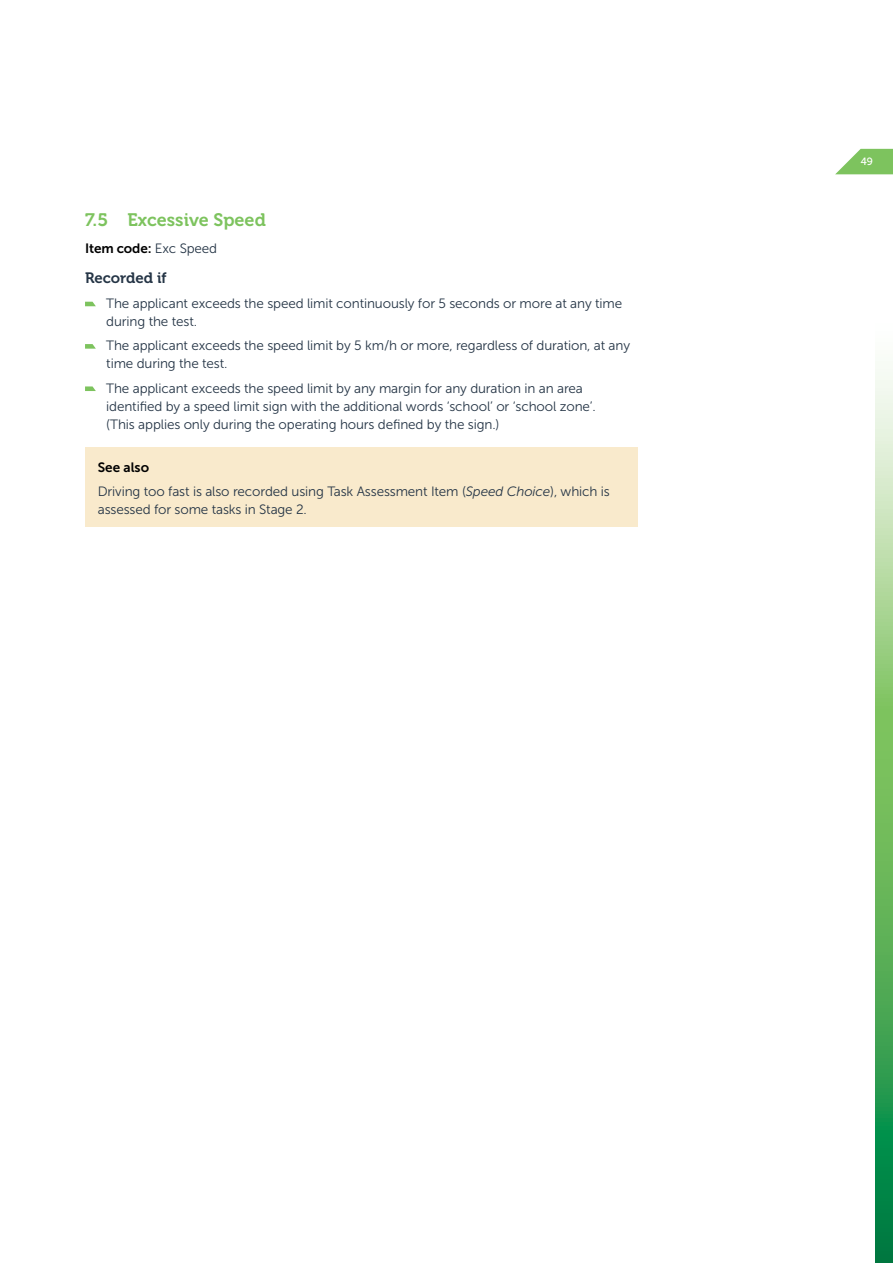
<style>
.page{position:relative;width:893px;height:1263px;background:#fff}
.page>*{position:absolute;margin:0;border:0;box-sizing:border-box;transform-origin:0 0}
.t1{font:18px "Museo 700";color:#7dc35e}
.VR_Heading_3{font:15px "Museo 700";color:#253546}
.VR_Bullet_Text{font:13.5px/18px "Museo Sans 300";letter-spacing:-.01em;color:#253546}
.VR_Body_Copy{font:13.5px/18px "Museo Sans 300";letter-spacing:-.01em;color:#253546}
.VR_Body_Copy-2{font:13.5px "Museo Sans 700";letter-spacing:-.01em;color:#000}
.VR_Heading_3-2{font:13.5px "Museo Sans 700";color:#000}
.t2{font:10.5px "Museo 500";color:#fff}
.s1{font-family:"Museo Sans 300";color:#253546}
.s2{font-style:italic}
</style>
<div class="page">
<svg style="left:876px;top:369px;width:17px;height:894px;background:#73bc76"></svg>
<svg style="left:835px;top:149px;width:58px;height:25px"></svg>
<svg style="left:85px;top:302px;width:11px;height:4px"></svg>
<svg style="left:85px;top:344px;width:11px;height:5px"></svg>
<svg style="left:85px;top:386px;width:11px;height:5px"></svg>
<div style="left:85px;top:448px;width:553px;height:79px;background:#f9eacc"></div>
<p class="t1" style="left:85px;top:210px;width:182px">7.5 Excessive Speed</p>
<p class="VR_Body_Copy-2" style="left:85px;top:240px;width:134px">Item code: <span class="s1">Exc Speed</span></p>
<p class="VR_Heading_3" style="left:85px;top:270px;width:83px">Recorded if</p>
<p class="VR_Bullet_Text" style="left:106px;top:294px;width:517px">The applicant exceeds the speed limit continuously for 5 seconds or more at any time during the test.</p>
<p class="VR_Bullet_Text" style="left:106px;top:337px;width:525px">The applicant exceeds the speed limit by 5 km/h or more, regardless of duration, at any time during the test.</p>
<p class="VR_Bullet_Text" style="left:106px;top:379px;width:491px">The applicant exceeds the speed limit by any margin for any duration in an area identified by a speed limit sign with the additional words ‘school’ or ‘school zone’. (This applies only during the operating hours defined by the sign.)</p>
<p class="VR_Heading_3-2" style="left:98px;top:459px;width:53px">See also</p>
<p class="VR_Body_Copy" style="left:98px;top:482px;width:513px">Driving too fast is also recorded using Task Assessment Item (<span class="s2">Speed Choice</span>), which is assessed for some tasks in Stage 2.</p>
<p class="t2" style="left:861px;top:156px;width:13px">49</p>
</div>
